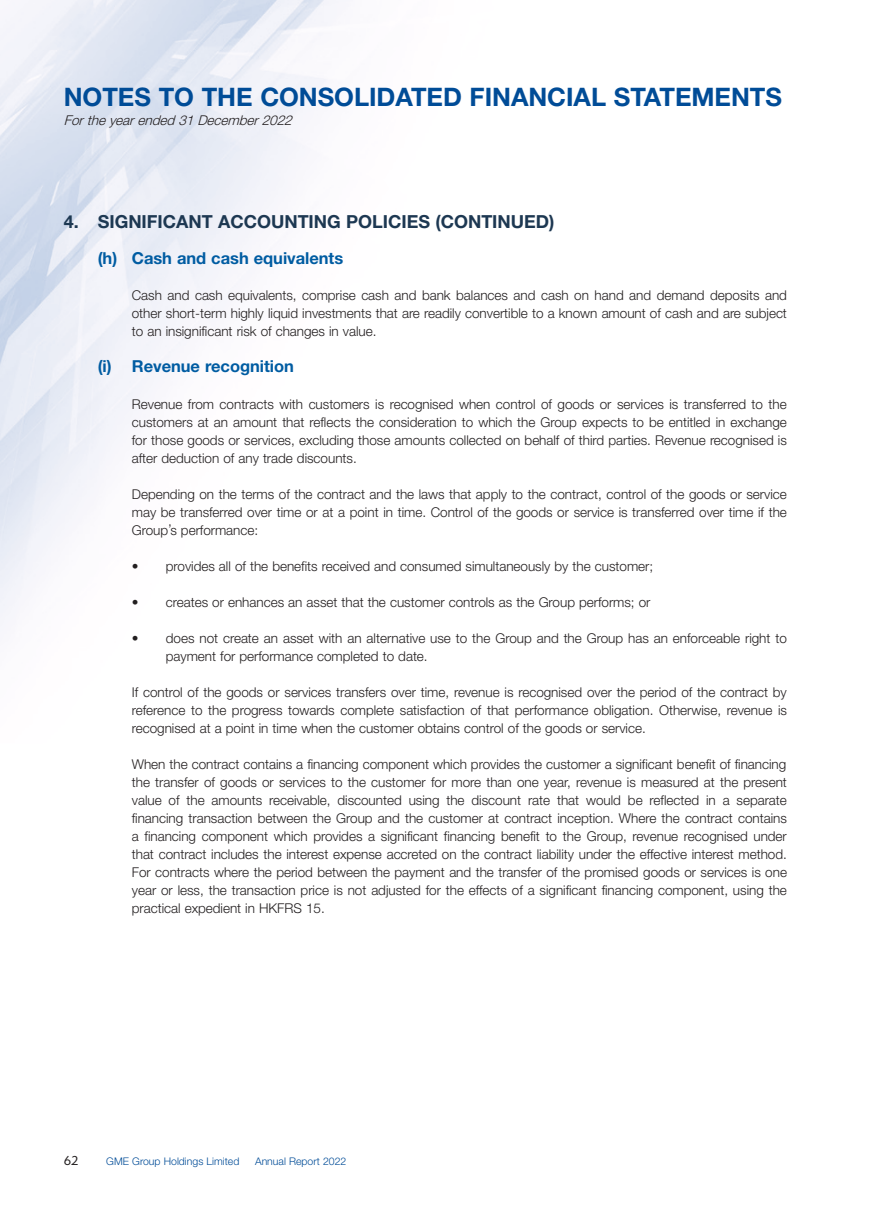
<style>
.page{position:relative;width:893px;height:1212px;background:#fff}
.page>*{position:absolute;margin:0;border:0;box-sizing:border-box;transform-origin:0 0}
.t1{font:700 25.5px "Helvetica Neue LT Std";color:#004c97}
.Heading_1{font:700 18px "Helvetica Neue LT Std";color:#1d3852}
.Heading_2{font:700 16.5px "Helvetica Neue LT Std";color:#005ca2}
.Body_Text{font:300 13.5px/18px "Helvetica Neue LT Std";color:#231f20;text-align:justify}
.t2{font:italic 300 13.5px "Helvetica Neue LT Std";color:#231f20}
.t3{font:500 12px "Semplicita Pro";color:#231f20}
.t4{font:300 10.5px "Helvetica Neue LT Std";color:#004c97}
</style>
<div class="page">
<img style="left:0;top:0;width:329px;height:618px">
<h1 class="t1" style="left:64px;top:81px;width:720px">NOTES TO THE CONSOLIDATED FINANCIAL STATEMENTS</h1>
<p class="t2" style="left:64px;top:112px;width:234px">Fortheyearended31December2022</p>
<p class="Heading_1" style="left:64px;top:211px;width:492px">4. SIGNIFICANT ACCOUNTING POLICIES (CONTINUED)</p>
<p class="Heading_2" style="left:98px;top:248px;width:247px">(h) Cash and cash equivalents</p>
<p class="Body_Text" style="left:132px;top:286px;width:657px">Cash and cash equivalents, comprise cash and bank balances and cash on hand and demand deposits and other short-term highly liquid investments that are readily convertible to a known amount of cash and are subject to an insignificant risk of changes in value.</p>
<p class="Heading_2" style="left:98px;top:356px;width:198px">(i) Revenue recognition</p>
<p class="Body_Text" style="left:132px;top:394px;width:657px">Revenue from contracts with customers is recognised when control of goods or services is transferred to the customers at an amount that reflects the consideration to which the Group expects to be entitled in exchange for those goods or services, excluding those amounts collected on behalf of third parties. Revenue recognised is after deduction of any trade discounts.</p>
<p class="Body_Text" style="left:132px;top:484px;width:657px">Depending on the terms of the contract and the laws that apply to the contract, control of the goods or service may be transferred over time or at a point in time. Control of the goods or service is transferred over time if the Group’s performance:</p>
<p class="Body_Text" style="left:132px;top:556px;width:523px">• provides all of the benefits received and consumed simultaneously by the customer;</p>
<p class="Body_Text" style="left:132px;top:592px;width:520px">• creates or enhances an asset that the customer controls as the Group performs; or</p>
<p class="Body_Text" style="left:166px;top:628px;width:623px;text-indent:-34px">• does not create an asset with an alternative use to the Group and the Group has an enforceable right to payment for performance completed to date.</p>
<p class="Body_Text" style="left:132px;top:682px;width:657px">If control of the goods or services transfers over time, revenue is recognised over the period of the contract by reference to the progress towards complete satisfaction of that performance obligation. Otherwise, revenue is recognised at a point in time when the customer obtains control of the goods or service.</p>
<p class="Body_Text" style="left:132px;top:754px;width:657px">When the contract contains a financing component which provides the customer a significant benefit of financing the transfer of goods or services to the customer for more than one year, revenue is measured at the present value of the amounts receivable, discounted using the discount rate that would be reflected in a separate financing transaction between the Group and the customer at contract inception. Where the contract contains a financing component which provides a significant financing benefit to the Group, revenue recognised under that contract includes the interest expense accreted on the contract liability under the effective interest method.<br>For contracts where the period between the payment and the transfer of the promised goods or services is one year or less, the transaction price is not adjusted for the effects of a significant financing component, using the practical expedient in HKFRS 15.</p>
<p class="t3" style="left:64px;top:1152px;width:16px">62</p>
<p class="t4" style="left:106px;top:1154px;width:135px">GME Group Holdings Limited</p>
<p class="t4" style="left:255px;top:1154px;width:93px">Annual Report 2022</p>
</div>
